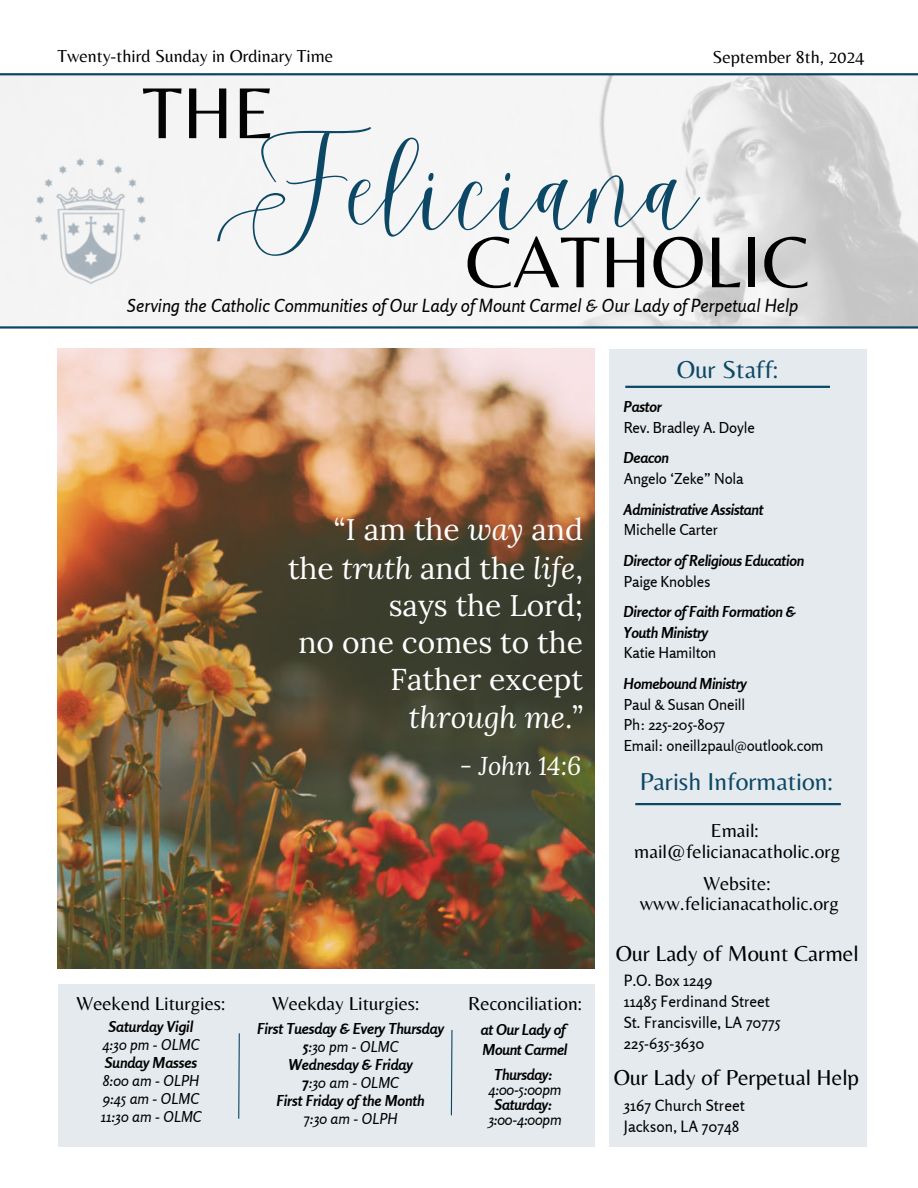
<style>
.page{position:relative;width:918px;height:1188px;background:#fff}
.page>*{position:absolute;margin:0;border:0;box-sizing:border-box;transform-origin:0 0}
.t1{font:99.45px "Malibu";color:#0c4865}
.t2{font:75px "Belleza";color:#000}
.t3{font:75px "Belleza";color:#030303}
.t4{font:30px/37.5px "Lora";color:#fff;text-align:right}
.t5{font:25.5px "Belleza";color:#0c4865}
.t6{font:italic 25.5px "Lora";color:#fff}
.t7{font:22.5px "Belleza";color:#000}
.t8{font:19.5px/20.2px "Belleza";color:#000;text-align:center}
.t9{font:italic 18px "Rosario";color:#000}
.t10{font:18px "Belleza";color:#000}
.t11{font:15.45px/21.1px "Rosario";color:#000}
.t12{font:italic 700 15px/18px "Rosario";letter-spacing:-.01em;color:#000}
.t13{font:15px/20.5px "Rosario";letter-spacing:-.01em;color:#000}
.t14{font:italic 15px/18px "Rosario";color:#000}
.s1{font-style:italic}
.s2{font-weight:400}
</style>
<div class="page">
<img style="left:0;top:75px;width:918px;height:251px">
<hr style="left:0;top:326px;width:918px;height:3px;background:#0c4865">
<hr style="left:0;top:73px;width:918px;height:2px;background:#0c4865">
<div style="left:609px;top:349px;width:258px;height:798px;background:#e4eaee"></div>
<hr style="left:625px;top:386px;width:205px;height:2px;background:#0c4865">
<hr style="left:635px;top:803px;width:206px;height:2px;background:#0c4865">
<img style="left:24px;top:140px;width:128px;height:154px">
<div style="left:58px;top:984px;width:536px;height:163px;background:#e4eaee"></div>
<svg style="left:238px;top:1033px;width:2px;height:86px"></svg>
<svg style="left:450px;top:1030px;width:3px;height:86px"></svg>
<img style="left:58px;top:349px;width:536px;height:620px">
<p class="t10" style="left:57px;top:45px;width:277px">Twenty-third Sunday in Ordinary Time</p>
<p class="t10" style="left:712px;top:46px;width:154px">September 8th, 2024</p>
<h2 class="t3" style="left:142px;top:69px;width:135px">THE</h2>
<h1 class="t1" style="left:214px;top:129px;width:486px">Feliciana</h1>
<h2 class="t2" style="left:465px;top:218px;width:346px">CATHOLIC</h2>
<p class="t9" style="left:127px;top:295px;width:673px">Serving the Catholic Communities of Our Lady of Mount Carmel &amp; Our Lady of Perpetual Help</p>
<h3 class="t4" style="left:288px;top:511px;width:297px">“I am the <span class="s1">way</span> and the <span class="s1">truth</span> and the <span class="s1">life</span>, says the Lord;<br>no one comes to the<br>Father except <span class="s1">through me</span>.”</h3>
<h3 class="t6" style="left:460px;top:749px;width:123px">- John 14:6</h3>
<h3 class="t8" style="left:77px;top:993px;width:150px">Weekend Liturgies:</h3>
<h3 class="t8" style="left:272px;top:993px;width:149px">Weekday Liturgies:</h3>
<p class="t12" style="left:109px;top:1018px;width:86px">Saturday Vigil</p>
<p class="t14" style="left:102px;top:1036px;width:99px">4:30 pm - OLMC</p>
<p class="t12" style="left:105px;top:1054px;width:93px">Sunday Masses</p>
<p class="t14" style="left:100px;top:1072px;width:103px">8:00 am - OLPH<br>9:45 am - OLMC<br>11:30 am - OLMC</p>
<p class="t12" style="left:258px;top:1019px;width:188px;text-align:center">First Tuesday &amp; Every Thursday<br>5<span class="s2">:30 pm - OLMC<br></span>Wednesday &amp; Friday<br>7<span class="s2">:30 am - OLMC<br></span>First Friday of the Month</p>
<p class="t14" style="left:304px;top:1109px;width:95px">7:30 am - OLPH</p>
<h3 class="t8" style="left:468px;top:993px;width:115px">Reconciliation:</h3>
<p class="t12" style="left:481px;top:1019px;width:88px;line-height:20.7px">at Our Lady of<br>Mount Carmel</p>
<p class="t12" style="left:495px;top:1066px;width:59px">Thursday:</p>
<p class="t14" style="left:489px;top:1081px;width:74px">4:00-5:00pm</p>
<p class="t12" style="left:495px;top:1096px;width:58px">Saturday:</p>
<p class="t14" style="left:488px;top:1111px;width:75px">3:00-4:00pm</p>
<h3 class="t5" style="left:677px;top:354px;width:103px">Our Staff:</h3>
<p class="t12" style="left:624px;top:398px;width:39px">Pastor</p>
<p class="t13" style="left:624px;top:417px;width:132px">Rev. Bradley A. Doyle</p>
<p class="t12" style="left:624px;top:449px;width:47px">Deacon</p>
<p class="t13" style="left:624px;top:468px;width:121px">Angelo ‘Zeke” Nola</p>
<p class="t12" style="left:624px;top:500px;width:141px">Administrative Assistant</p>
<p class="t13" style="left:624px;top:519px;width:96px">Michelle Carter</p>
<p class="t12" style="left:624px;top:551px;width:182px">Director of Religious Education</p>
<p class="t13" style="left:624px;top:571px;width:88px">Paige Knobles</p>
<p class="t12" style="left:624px;top:601px;width:173px;line-height:20.5px">Director of Faith Formation &amp;<br>Youth Ministry</p>
<p class="t13" style="left:624px;top:643px;width:94px">Katie Hamilton</p>
<p class="t12" style="left:624px;top:675px;width:124px">Homebound Ministry</p>
<p class="t13" style="left:624px;top:694px;width:201px">Paul &amp; Susan Oneill<br>Ph: 225-205-8057<br>Email: oneill2paul@outlook.com</p>
<h3 class="t5" style="left:640px;top:766px;width:195px">Parish Information:</h3>
<h3 class="t8" style="left:634px;top:820px;width:208px">Email: mail@felicianacatholic.org</h3>
<h3 class="t8" style="left:640px;top:873px;width:201px">Website: www.felicianacatholic.org</h3>
<h3 class="t7" style="left:616px;top:940px;width:245px">Our Lady of Mount Carmel</h3>
<p class="t11" style="left:624px;top:970px;width:158px">P.O. Box 1249<br>11485 Ferdinand Street<br>St. Francisville, LA 70775<br>225-635-3630</p>
<h3 class="t7" style="left:614px;top:1064px;width:247px">Our Lady of Perpetual Help</h3>
<p class="t11" style="left:624px;top:1094px;width:122px">3167 Church Street<br>Jackson, LA 70748</p>
</div>
